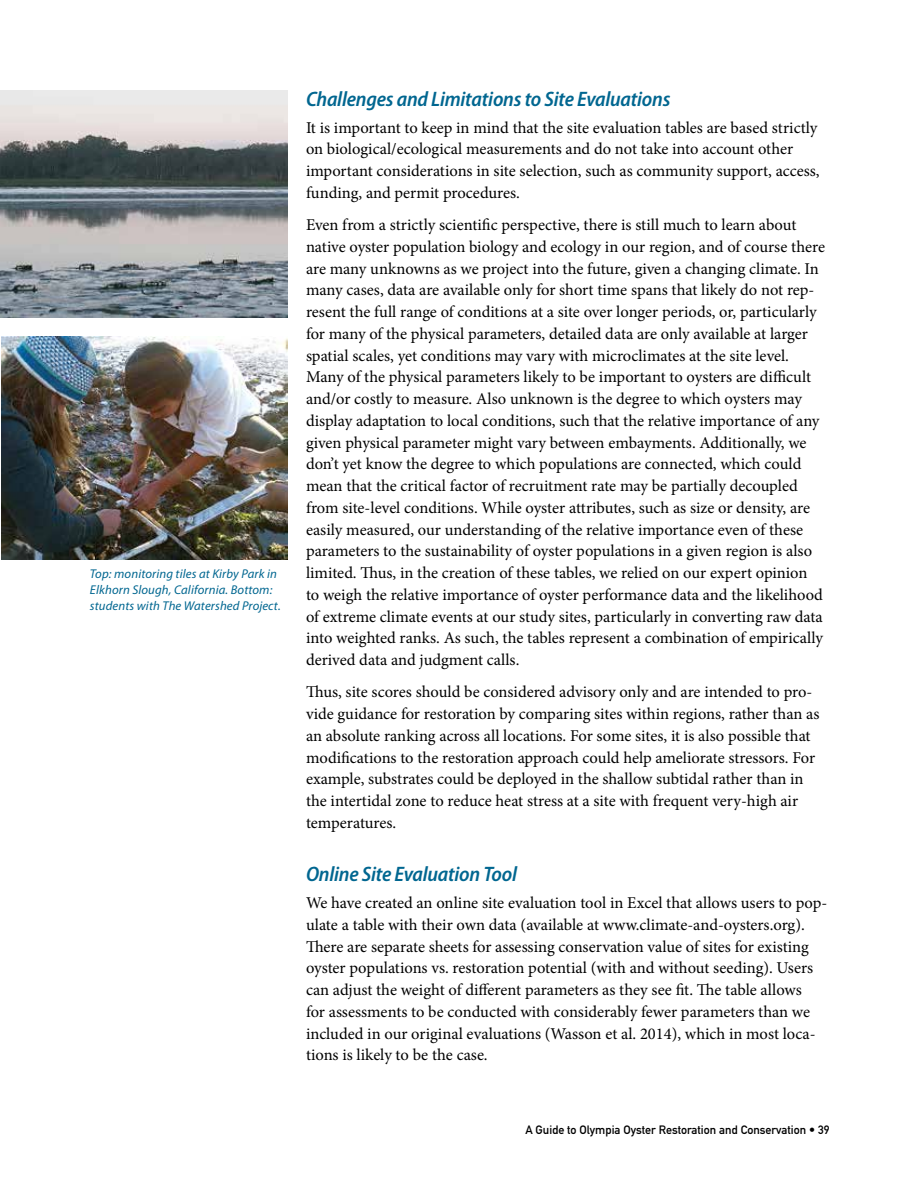
<style>
.page{position:relative;width:918px;height:1188px;background:#fff}
.page>*{position:absolute;margin:0;border:0;box-sizing:border-box;transform-origin:0 0}
.t1{font:italic 600 semi-condensed 21px "Myriad Pro";letter-spacing:-.01em;color:#006690}
.t2{font:16.5px/21.8px "Minion Pro";color:#000}
.t3{font:italic 12.75px/15.8px "Myriad Pro";letter-spacing:.01em;color:#006690}
.t4{font:12px "DIN Mittelschrift Std";color:#000}
</style>
<div class="page">
<img style="left:0;top:90px;width:288px;height:228px">
<img style="left:2px;top:336px;width:286px;height:224px">
<p class="t3" style="left:90px;top:566px;width:192px">Top: monitoring tiles at Kirby Park in<br>Elkhorn Slough, California. Bottom: students with The Watershed Project.</p>
<p class="t1" style="left:306px;top:86px;width:366px">Challenges and Limitations to Site Evaluations</p>
<p class="t2" style="left:306px;top:117px;width:515px">It is important to keep in mind that the site evaluation tables are based strictly on biological/ecological measurements and do not take into account other important considerations in site selection, such as community support, access, funding, and permit procedures.</p>
<p class="t2" style="left:306px;top:214px;width:521px">Even from a strictly scientific perspective, there is still much to learn about native oyster population biology and ecology in our region, and of course there are many unknowns as we project into the future, given a changing climate. In many cases, data are available only for short time spans that likely do not rep&shy;resent the full range of conditions at a site over longer periods, or, particularly for many of the physical parameters, detailed data are only available at larger spatial scales, yet conditions may vary with microclimates at the site level.<br>Many of the physical parameters likely to be important to oysters are difficult and/or costly to measure. Also unknown is the degree to which oysters may display adaptation to local conditions, such that the relative importance of any given physical parameter might vary between embayments. Additionally, we don’t yet know the degree to which populations are connected, which could mean that the critical factor of recruitment rate may be partially decoupled from site-level conditions. While oyster attributes, such as size or density, are easily measured, our understanding of the relative importance even of these parameters to the sustainability of oyster populations in a given region is also limited. Thus, in the creation of these tables, we relied on our expert opinion to weigh the relative importance of oyster performance data and the likelihood of extreme climate events at our study sites, particularly in converting raw data into weighted ranks. As such, the tables represent a combination of empirically derived data and judgment calls.</p>
<p class="t2" style="left:306px;top:681px;width:515px">Thus, site scores should be considered advisory only and are intended to pro&shy;vide guidance for restoration by comparing sites within regions, rather than as an absolute ranking across all locations. For some sites, it is also possible that modifications to the restoration approach could help ameliorate stressors. For example, substrates could be deployed in the shallow subtidal rather than in the intertidal zone to reduce heat stress at a site with frequent very-high air temperatures.</p>
<p class="t1" style="left:306px;top:861px;width:213px">Online Site Evaluation Tool</p>
<p class="t2" style="left:306px;top:892px;width:523px">We have created an online site evaluation tool in Excel that allows users to pop&shy;ulate a table with their own data (available at www.climate-and-oysters.org).<br>There are separate sheets for assessing conservation value of sites for existing oyster populations vs. restoration potential (with and without seeding). Users can adjust the weight of different parameters as they see fit. The table allows<br>for assessments to be conducted with considerably fewer parameters than we included in our original evaluations (Wasson et al. 2014), which in most loca&shy;tions is likely to be the case.</p>
<p class="t4" style="left:525px;top:1123px;width:306px">A Guide to Olympia Oyster Restoration and Conservation • 39</p>
</div>
